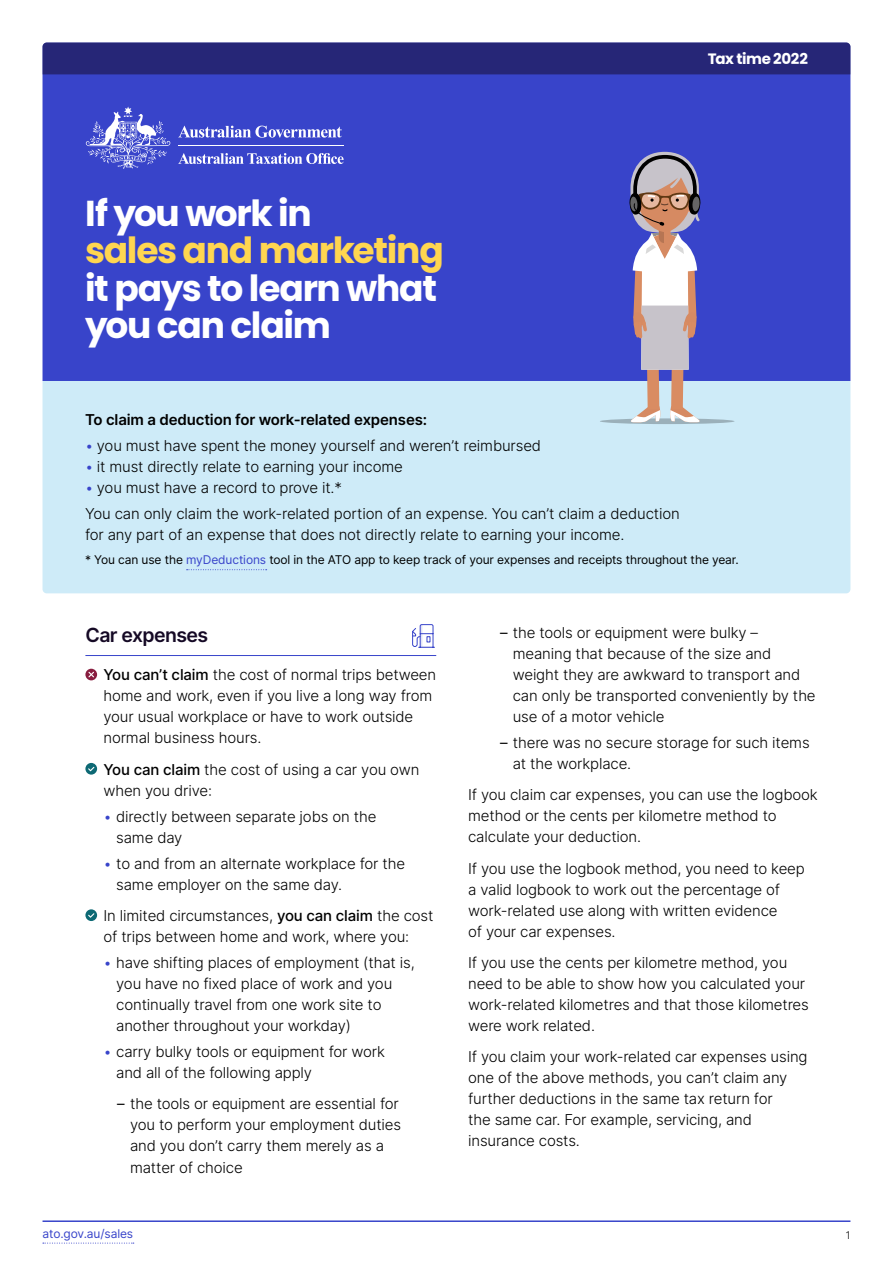
<style>
.page{position:relative;width:893px;height:1263px;background:#fff}
.page>*{position:absolute;margin:0;border:0;box-sizing:border-box;transform-origin:0 0}
.h2_occupations{font:700 36px/37.5px "Poppins";letter-spacing:-.035em;color:#fff}
.h3_rule_under__icon{font:600 19.5px "Inter";letter-spacing:-.03em;color:#150925}
.p_icon{font:300 15px/21px "Inter";letter-spacing:-.01em;color:#000}
.t1{font:600 15px "Inter";letter-spacing:-.01em;color:#000}
.h1_factsheet_header{font:700 15px "Poppins";letter-spacing:-.025em;color:#fff}
.p_note{font:12px "Inter";letter-spacing:-.01em;color:#000}
.t2{font:12px "Inter";letter-spacing:-.01em;color:#3844ca}
.t3{font:300 10.5px "Inter";color:#000}
.s1{color:#ffd650}
.s2{color:#3844ca}
.s3{font-weight:500}
.s4{font-weight:400}
</style>
<div class="page">
<hr style="left:43px;top:1220px;width:807px;height:2px;background:#3844ca">
<div style="left:43px;top:74px;width:807px;height:307px;background:#3844ca"></div>
<svg style="left:178px;top:126px;width:164px;height:12px"></svg>
<svg style="left:86px;top:107px;width:84px;height:62px"></svg>
<hr style="left:178px;top:145px;width:166px;height:1px;background:#fff">
<svg style="left:178px;top:153px;width:166px;height:11px"></svg>
<div style="left:43px;top:43px;width:807px;height:31px;background:#262677"></div>
<svg style="left:43px;top:1243px;width:91px;height:1px"></svg>
<div style="left:43px;top:381px;width:807px;height:212px;background:#ceebf8"></div>
<svg style="left:187px;top:569px;width:80px;height:1px"></svg>
<hr style="left:85px;top:655px;width:351px;height:1px;background:#3844ca">
<svg style="left:412px;top:624px;width:23px;height:24px"></svg>
<svg style="left:85px;top:669px;width:12px;height:11px"></svg>
<svg style="left:88px;top:672px;width:6px;height:5px"></svg>
<svg style="left:85px;top:763px;width:12px;height:12px"></svg>
<svg style="left:88px;top:767px;width:6px;height:4px"></svg>
<svg style="left:85px;top:909px;width:12px;height:12px"></svg>
<svg style="left:88px;top:913px;width:6px;height:5px"></svg>
<svg style="left:600px;top:418px;width:134px;height:6px"></svg>
<svg style="left:626px;top:152px;width:78px;height:271px"></svg>
<h1 class="h1_factsheet_header" style="left:708px;top:50px;width:102px">Tax time 2022</h1>
<h2 class="h2_occupations" style="left:85px;top:195px;width:360px">If you work in<br><span class="s1">sales and marketing </span>it pays to learn what you can claim</h2>
<p class="t1" style="left:85px;top:408px;width:344px">To claim a deduction for work‑related expenses:</p>
<p class="p_icon" style="left:85px;top:435px;width:458px"><span class="s2">•</span> you must have spent the money yourself and weren’t reimbursed</p>
<p class="p_icon" style="left:85px;top:456px;width:319px"><span class="s2">•</span> it must directly relate to earning your income</p>
<p class="p_icon" style="left:85px;top:477px;width:258px"><span class="s2">•</span> you must have a record to prove it.*</p>
<p class="p_icon" style="left:85px;top:503px;width:596px">You can only claim the work‑related portion of an expense. You can’t claim a deduction for any part of an expense that does not directly relate to earning your income.</p>
<p class="p_note" style="left:85px;top:551px;width:655px">* You can use the <span class="s2">myDeductions</span> tool in the ATO app to keep track of your expenses and receipts throughout the year.</p>
<h3 class="h3_rule_under__icon" style="left:85px;top:621px;width:124px">Car expenses</h3>
<p class="p_icon" style="left:103px;top:664px;width:334px"><span class="s3">You can’t claim</span> the cost of normal trips between home and work, even if you live a long way from your usual workplace or have to work outside normal business hours.</p>
<p class="p_icon" style="left:103px;top:758px;width:317px"><span class="s3">You can claim</span> the cost of using a car you own when you drive:</p>
<p class="p_icon" style="left:116px;top:805px;width:262px;text-indent:-13px"><span class="s2">•</span> directly between separate jobs on the same day</p>
<p class="p_icon" style="left:116px;top:853px;width:290px;text-indent:-13px"><span class="s2">•</span> to and from an alternate workplace for the same employer on the same day.</p>
<p class="p_icon" style="left:103px;top:905px;width:331px">In limited circumstances, <span class="s3">you can claim</span> the cost of trips between home and work, where you:</p>
<p class="p_icon" style="left:116px;top:952px;width:300px;text-indent:-13px"><span class="s2">•</span> have shifting places of employment (that is, you have no fixed place of work and you continually travel from one work site to another throughout your workday)</p>
<p class="p_icon" style="left:116px;top:1041px;width:270px;text-indent:-13px"><span class="s2">•</span> carry bulky tools or equipment for work and all of the following apply</p>
<p class="p_icon" style="left:130px;top:1093px;width:273px;text-indent:-13px"><span class="s4">–</span> the tools or equipment are essential for you to perform your employment duties and you don’t carry them merely as a matter of choice</p>
<p class="t2" style="left:43px;top:1225px;width:92px">ato.gov.au/sales</p>
<p class="p_icon" style="left:513px;top:622px;width:304px;text-indent:-13px"><span class="s4">–</span> the tools or equipment were bulky – meaning that because of the size and weight they are awkward to transport and can only be transported conveniently by the use of a motor vehicle</p>
<p class="p_icon" style="left:513px;top:732px;width:298px;text-indent:-13px"><span class="s4">–</span> there was no secure storage for such items at the workplace.</p>
<p class="p_icon" style="left:468px;top:784px;width:351px">If you claim car expenses, you can use the logbook method or the cents per kilometre method to calculate your deduction.</p>
<p class="p_icon" style="left:468px;top:857px;width:338px">If you use the logbook method, you need to keep a valid logbook to work out the percentage of work-related use along with written evidence<br>of your car expenses.</p>
<p class="p_icon" style="left:468px;top:952px;width:342px">If you use the cents per kilometre method, you need to be able to show how you calculated your work-related kilometres and that those kilometres were work related.</p>
<p class="p_icon" style="left:468px;top:1046px;width:341px">If you claim your work-related car expenses using one of the above methods, you can’t claim any further deductions in the same tax return for<br>the same car. For example, servicing, and insurance costs.</p>
<p class="t3" style="left:846px;top:1228px;width:6px">1</p>
</div>
